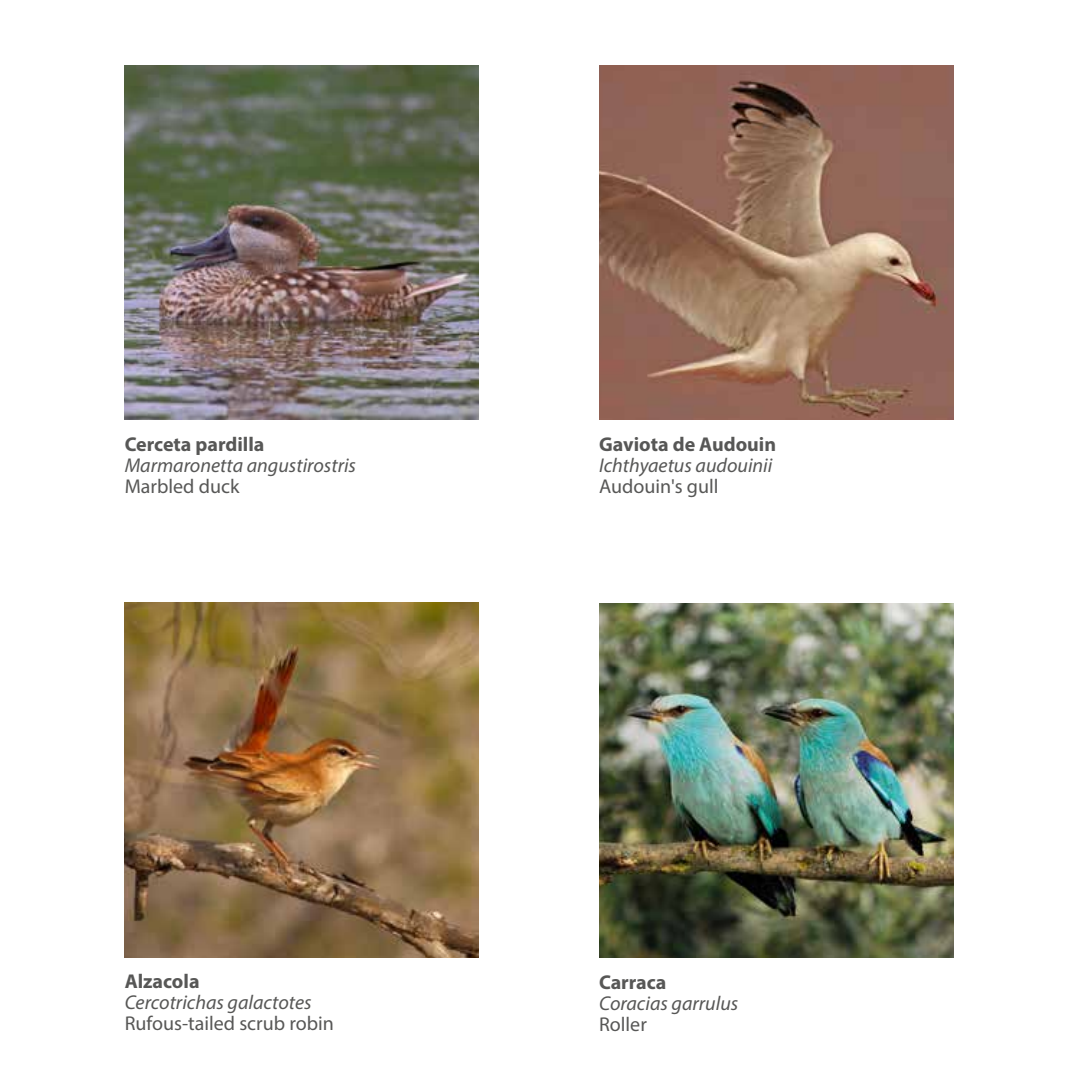
<style>
.page{position:relative;width:1078px;height:1078px;background:#fff}
.page>*{position:absolute;margin:0;border:0;box-sizing:border-box;transform-origin:0 0}
.t1{font:italic 20px "Myriad Pro";color:#575756}
.t2{font:20px "Myriad Pro";color:#575756}
.t3{font:700 20px "Myriad Pro";color:#575756}
</style>
<div class="page">
<img style="left:125px;top:65px;width:354px;height:354px">
<img style="left:599px;top:603px;width:354px;height:354px">
<img style="left:125px;top:602px;width:354px;height:354px">
<img style="left:599px;top:65px;width:354px;height:354px">
<p class="t3" style="left:125px;top:431px;width:141px">Cerceta pardilla</p>
<p class="t1" style="left:125px;top:452px;width:233px">Marmaronetta angustirostris</p>
<p class="t2" style="left:125px;top:473px;width:116px">Marbled duck</p>
<p class="t3" style="left:125px;top:968px;width:76px">Alzacola</p>
<p class="t1" style="left:125px;top:990px;width:188px">Cercotrichas galactotes</p>
<p class="t2" style="left:125px;top:1011px;width:211px">Rufous-tailed scrub robin</p>
<p class="t3" style="left:599px;top:431px;width:179px">Gaviota de Audouin</p>
<p class="t1" style="left:599px;top:452px;width:175px">Ichthyaetus audouinii</p>
<p class="t2" style="left:599px;top:473px;width:121px">Audouin's gull</p>
<p class="t3" style="left:599px;top:968px;width:69px">Carraca</p>
<p class="t1" style="left:599px;top:990px;width:141px">Coracias garrulus</p>
<p class="t2" style="left:599px;top:1011px;width:49px">Roller</p>
</div>
